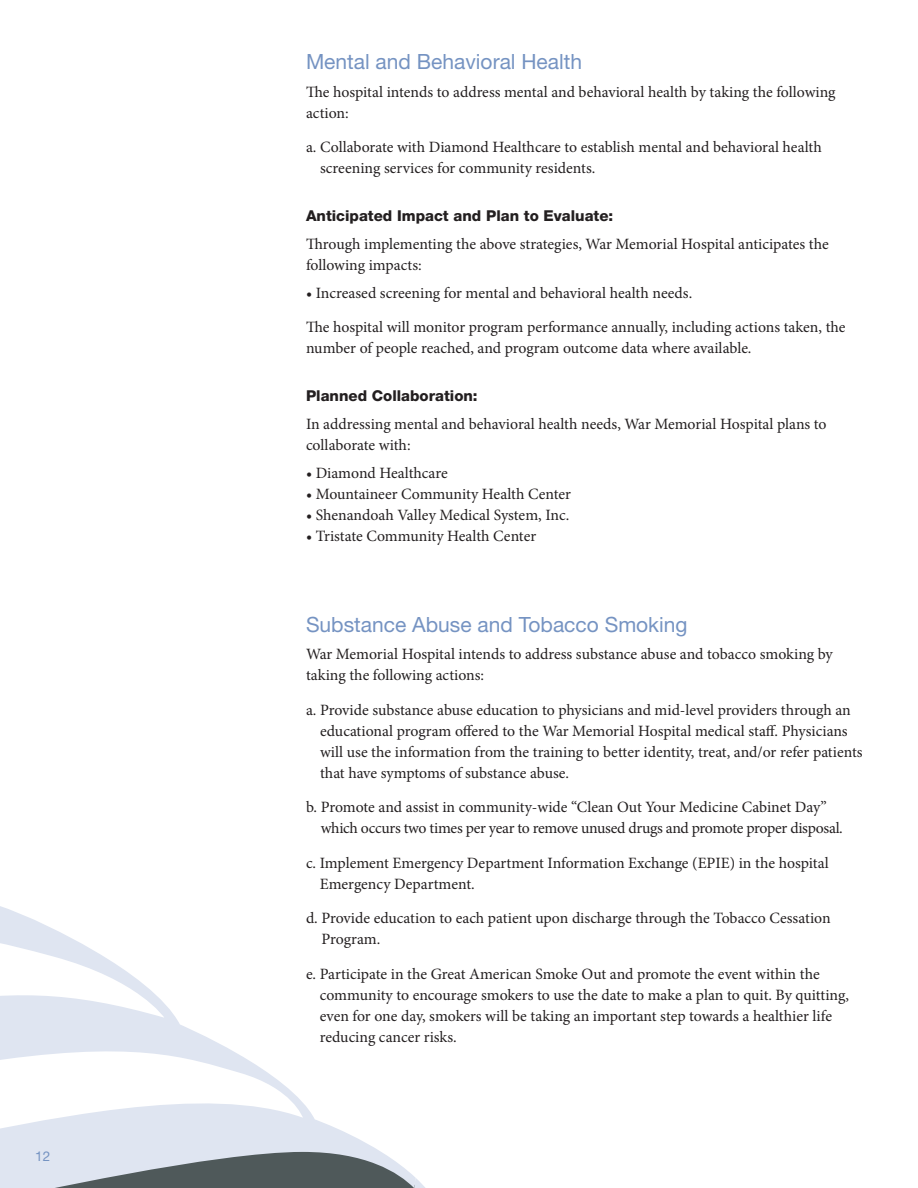
<style>
.page{position:relative;width:918px;height:1188px;background:#fff}
.page>*{position:absolute;margin:0;border:0;box-sizing:border-box;transform-origin:0 0}
.t1{font:21px "Helvetica Neue LT Std";color:#7593c2}
.t2{font:15.75px/21px "Minion Pro";letter-spacing:-.005em;color:#231f20}
.t3{font:800 15px "Helvetica Neue LT Std";color:#231f20}
.t4{font:13.5px "Helvetica Neue LT Std";color:#7593c2}
</style>
<div class="page">
<svg style="left:0;top:906px;width:416px;height:282px"></svg>
<p class="t4" style="left:35px;top:1148px;width:17px">12</p>
<h1 class="t1" style="left:306px;top:49px;width:278px">Mental and Behavioral Health</h1>
<p class="t2" style="left:306px;top:81px;width:531px">The hospital intends to address mental and behavioral health by taking the following action:</p>
<p class="t2" style="left:320px;top:137px;width:503px;text-indent:-14px">a. Collaborate with Diamond Healthcare to establish mental and behavioral health screening services for community residents.</p>
<p class="t3" style="left:306px;top:207px;width:309px">Anticipated Impact and Plan to Evaluate:</p>
<p class="t2" style="left:306px;top:234px;width:524px">Through implementing the above strategies, War Memorial Hospital anticipates the following impacts:</p>
<p class="t2" style="left:306px;top:276px;width:541px;line-height:34.5px">• Increased screening for mental and behavioral health needs.<br>The hospital will monitor program performance annually, including actions taken, the</p>
<p class="t2" style="left:306px;top:338px;width:447px">number of people reached, and program outcome data where available.</p>
<p class="t3" style="left:306px;top:387px;width:173px">Planned Collaboration:</p>
<p class="t2" style="left:306px;top:414px;width:522px">In addressing mental and behavioral health needs, War Memorial Hospital plans to collaborate with:</p>
<p class="t2" style="left:306px;top:462px;width:143px">• Diamond Healthcare</p>
<p class="t2" style="left:306px;top:483px;width:267px">• Mountaineer Community Health Center</p>
<p class="t2" style="left:306px;top:504px;width:265px">• Shenandoah Valley Medical System, Inc.</p>
<p class="t2" style="left:306px;top:525px;width:232px">• Tristate Community Health Center</p>
<h1 class="t1" style="left:306px;top:612px;width:383px">Substance Abuse and Tobacco Smoking</h1>
<p class="t2" style="left:306px;top:644px;width:528px">War Memorial Hospital intends to address substance abuse and tobacco smoking by taking the following actions:</p>
<p class="t2" style="left:320px;top:699px;width:544px;text-indent:-14px">a. Provide substance abuse education to physicians and mid-level providers through an educational program offered to the War Memorial Hospital medical staff. Physicians will use the information from the training to better identity, treat, and/or refer patients that have symptoms of substance abuse.</p>
<p class="t2" style="left:321px;top:797px;width:524px;text-indent:-15px">b. Promote and assist in community-wide “Clean Out Your Medicine Cabinet Day” which occurs two times per year to remove unused drugs and promote proper disposal.</p>
<p class="t2" style="left:320px;top:852px;width:510px;text-indent:-14px">c. Implement Emergency Department Information Exchange (EPIE) in the hospital<br>Emergency Department.</p>
<p class="t2" style="left:321px;top:908px;width:511px;text-indent:-15px">d. Provide education to each patient upon discharge through the Tobacco Cessation<br>Program.</p>
<p class="t2" style="left:320px;top:963px;width:531px;text-indent:-14px">e. Participate in the Great American Smoke Out and promote the event within the community to encourage smokers to use the date to make a plan to quit. By quitting, even for one day, smokers will be taking an important step towards a healthier life reducing cancer risks.</p>
</div>
